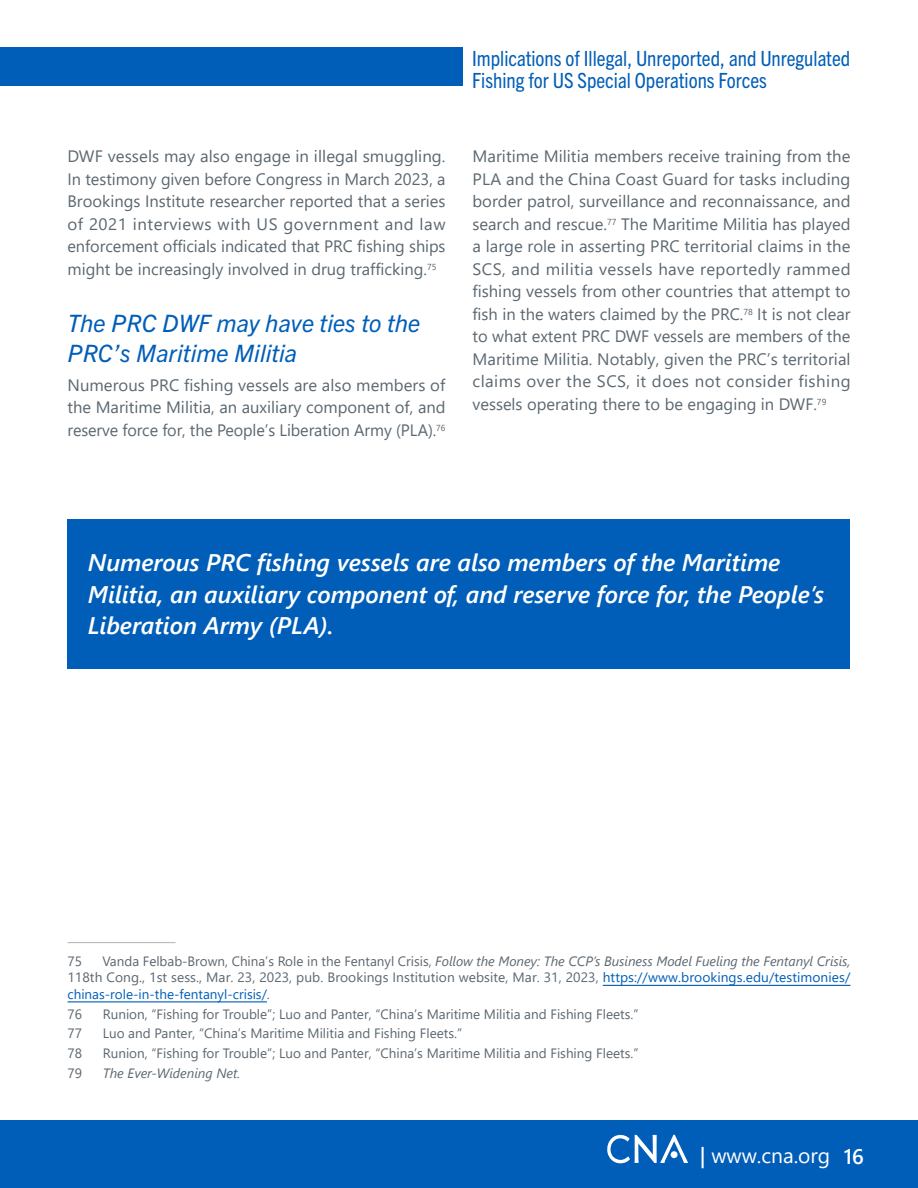
<style>
.page{position:relative;width:918px;height:1188px;background:#fff}
.page>*{position:absolute;margin:0;border:0;box-sizing:border-box;transform-origin:0 0}
.t1{font:italic 600 24px/31.5px "Segoe UI";color:#fff}
.t2{font:italic 24px/30px "Trade Gothic Next LT Pro";color:#005eb8}
.t3{font:condensed 21px/22.5px "Trade Gothic Next LT Pro";color:#005eb8}
.t4{font:21px "Segoe UI";color:#fff}
.t5{font:16.5px/22.5px "Segoe UI";color:#5b6770;text-align:justify}
.t6{font:13.5px/16.5px "Segoe UI";color:#5b6770;text-align:justify}
.t7{font:italic 13.5px "Segoe UI";color:#5b6770}
.s1{font-style:italic}
.s2{color:#005eb8}
.s3{font-weight:600}
</style>
<div class="page">
<div style="left:0;top:1120px;width:918px;height:68px;background:#005eb8"></div>
<svg style="left:607px;top:1135px;width:81px;height:28px"></svg>
<div style="left:671px;top:1151px;width:7px;height:7px;background:#fff;border-radius:50%"></div>
<div style="left:0;top:48px;width:463px;height:38px;background:#005eb8"></div>
<hr style="left:68px;top:942px;width:108px;height:1px;background:#adb3b8">
<hr style="left:603px;top:985px;width:248px;height:1px;background:#005eb8">
<hr style="left:68px;top:1001px;width:199px;height:1px;background:#005eb8">
<div style="left:68px;top:519px;width:782px;height:150px;background:#005eb8"></div>
<p class="t5" style="left:68px;top:143px;width:380px">DWF vessels may also engage in illegal smuggling.<br>In testimony given before Congress in March 2023, a Brookings Institute researcher reported that a series of 2021 interviews with US government and law enforcement officials indicated that PRC fishing ships might be increasingly involved in drug trafficking.<sup>75</sup></p>
<h1 class="t2" style="left:68px;top:306px;width:354px">The PRC DWF may have ties to the<br>PRC’s Maritime Militia</h1>
<p class="t5" style="left:68px;top:372px;width:380px">Numerous PRC fishing vessels are also members of the Maritime Militia, an auxiliary component of, and reserve force for, the People’s Liberation Army (PLA).<sup>76</sup></p>
<p class="t3" style="left:472px;top:46px;width:380px">Implications of Illegal, Unreported, and Unregulated<br>Fishing for US Special Operations Forces</p>
<p class="t5" style="left:472px;top:143px;width:380px">Maritime Militia members receive training from the PLA and the China Coast Guard for tasks including border patrol, surveillance and reconnaissance, and search and rescue.<sup>77</sup> The Maritime Militia has played a large role in asserting PRC territorial claims in the SCS, and militia vessels have reportedly rammed fishing vessels from other countries that attempt to fish in the waters claimed by the PRC.<sup>78</sup> It is not clear to what extent PRC DWF vessels are members of the Maritime Militia. Notably, given the PRC’s territorial claims over the SCS, it does not consider fishing vessels operating there to be engaging in DWF.<sup>79</sup></p>
<h1 class="t1" style="left:88px;top:543px;width:738px">Numerous PRC fishing vessels are also members of the Maritime<br>Militia, an auxiliary component of, and reserve force for, the People’s<br>Liberation Army (PLA).</h1>
<p class="t6" style="left:68px;top:952px;width:785px;text-indent:35px">Vanda Felbab-Brown, China’s Role in the Fentanyl Crisis, <span class="s1">Follow the Money: The CCP’s Business Model Fueling the Fentanyl Crisis, </span>118th Cong., 1st sess., Mar. 23, 2023, pub. Brookings Institution website, Mar. 31, 2023, <span class="s2">https://www.brookings.edu/testimonies/ chinas-role-in-the-fentanyl-crisis/</span>.</p>
<p class="t6" style="left:68px;top:1004px;width:16px">76</p>
<p class="t6" style="left:103px;top:1004px;width:537px">Runion, “Fishing for Trouble”; Luo and Panter, “China’s Maritime Militia and Fishing Fleets.”</p>
<p class="t6" style="left:68px;top:1024px;width:16px">77</p>
<p class="t6" style="left:103px;top:1024px;width:361px">Luo and Panter, “China’s Maritime Militia and Fishing Fleets.”</p>
<p class="t6" style="left:68px;top:1044px;width:16px">78</p>
<p class="t6" style="left:103px;top:1044px;width:537px">Runion, “Fishing for Trouble”; Luo and Panter, “China’s Maritime Militia and Fishing Fleets.”</p>
<p class="t6" style="left:68px;top:1064px;width:16px">79</p>
<p class="t7" style="left:103px;top:1060px;width:139px">The Ever-Widening Net.</p>
<p class="t6" style="left:68px;top:952px;width:16px">75</p>
<p class="t4" style="left:700px;top:1136px;width:166px"><span class="s3">|</span> www.cna.org <span class="s3">16</span></p>
</div>
